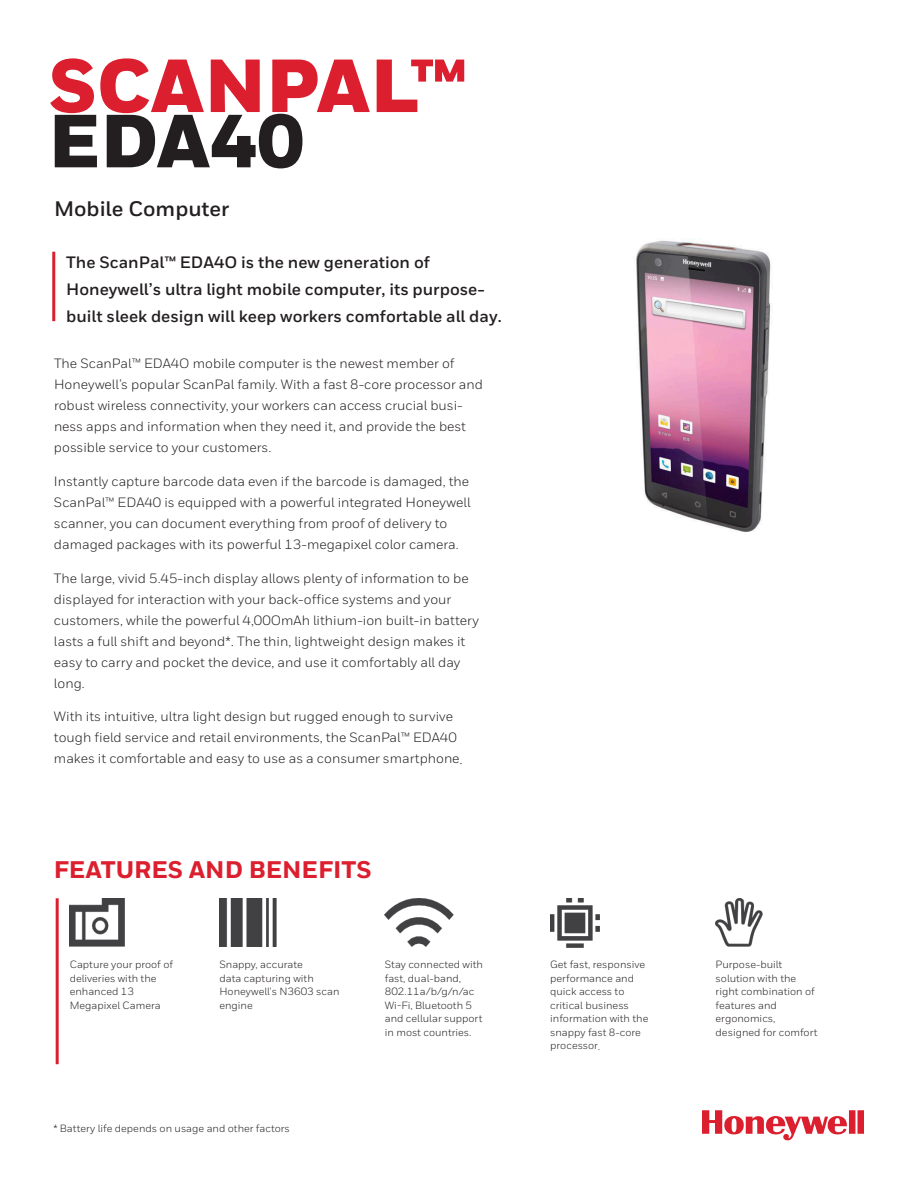
<style>
.page{position:relative;width:918px;height:1188px;background:#fff}
.page>*{position:absolute;margin:0;border:0;box-sizing:border-box;transform-origin:0 0}
._01_Cover__Heading_A{font:900 75px "Honeywell Sans";color:#dc1f2e}
._01_Cover__Heading_A-2{font:900 75px "Honeywell Sans";color:#231f20}
.t1{font:800 24px "Honeywell Sans";color:#dc1f2e}
.t2{font:700 21px "Honeywell Sans";color:#231f20}
.t3{font:700 16.5px/27.2px "Honeywell Sans";color:#231f20}
.t4{font:13.5px/21px "Honeywell Sans";color:#231f20}
.t5{font:10.5px/13.5px "Honeywell Sans";color:#231f20}
.s1{font-family:"Adobe Song Std";font-weight:300}
</style>
<div class="page">
<svg style="left:702px;top:1110px;width:162px;height:30px"></svg>
<hr style="left:52px;top:252px;width:3px;height:69px;background:#dc1f2e">
<img style="left:636px;top:239px;width:135px;height:292px">
<hr style="left:56px;top:898px;width:3px;height:166px;background:#dc1f2e">
<img style="left:550px;top:898px;width:49px;height:49px">
<img style="left:70px;top:898px;width:55px;height:49px">
<img style="left:385px;top:898px;width:69px;height:49px">
<img style="left:219px;top:898px;width:57px;height:49px">
<img style="left:716px;top:898px;width:46px;height:49px">
<p class="_01_Cover__Heading_A" style="left:49px;top:40px;width:418px">SCANPAL™</p>
<p class="_01_Cover__Heading_A-2" style="left:48px;top:95px;width:257px">EDA40</p>
<p class="t2" style="left:54px;top:196px;width:177px">Mobile Computer</p>
<p class="t3" style="left:66px;top:249px;width:437px">The ScanPal™ EDA4O is the new generation of<br>Honeywell’s ultra light mobile computer, its purpose&shy;built sleek design will keep workers comfortable all day.</p>
<p class="t4" style="left:54px;top:353px;width:431px">The ScanPal™ EDA4O mobile computer is the newest member of Honeywell’s popular ScanPal family. With a fast 8-core processor and robust wireless connectivity, your workers can access crucial busi&shy;ness apps and information when they need it<span class="s1">,</span> and provide the best possible service to your customers.</p>
<p class="t4" style="left:54px;top:471px;width:418px">Instantly capture barcode data even if the barcode is damaged, the ScanPal™ EDA40 is equipped with a powerful integrated Honeywell scanner, you can document everything from proof of delivery to damaged packages with its powerful 13-megapixel color camera.</p>
<p class="t4" style="left:54px;top:567px;width:427px">The large, vivid 5.45-inch display allows plenty of information to be displayed for interaction with your back-office systems and your customers, while the powerful 4,00OmAh lithium-ion built-in battery lasts a full shift and beyond*<span class="s1">.</span> The thin, lightweight design makes it easy to carry and pocket the device, and use it comfortably all day long.</p>
<p class="t4" style="left:54px;top:706px;width:410px">With its intuitive, ultra light design but rugged enough to survive tough field service and retail environments, the ScanPal™ EDA40 makes it comfortable and easy to use as a consumer smartphone<span class="s1">.</span></p>
<p class="t1" style="left:54px;top:855px;width:319px">FEATURES AND BENEFITS</p>
<p class="t5" style="left:70px;top:958px;width:105px">Capture your proof of deliveries with the</p>
<p class="t5" style="left:70px;top:985px;width:66px">enhanced 13</p>
<p class="t5" style="left:70px;top:998px;width:93px">Megapixel Camera</p>
<p class="t5" style="left:219px;top:958px;width:85px">Snappy, accurate</p>
<p class="t5" style="left:219px;top:971px;width:96px">data capturing with</p>
<p class="t5" style="left:219px;top:985px;width:122px">Honeywell's N3603 scan</p>
<p class="t5" style="left:219px;top:998px;width:35px">engine</p>
<p class="t5" style="left:385px;top:958px;width:100px">Stay connected with</p>
<p class="t5" style="left:385px;top:971px;width:78px">fast, dual-band,</p>
<p class="t5" style="left:385px;top:985px;width:91px">802.11a/b/g/n/ac</p>
<p class="t5" style="left:385px;top:998px;width:89px">Wi-Fi, Bluetooth 5</p>
<p class="t5" style="left:385px;top:1012px;width:99px">and cellular support</p>
<p class="t5" style="left:385px;top:1025px;width:88px">in most countries.</p>
<p class="t5" style="left:53px;top:1122px;width:238px">* Battery life depends on usage and other factors</p>
<p class="t5" style="left:550px;top:958px;width:97px">Get fast, responsive</p>
<p class="t5" style="left:550px;top:971px;width:85px">performance and</p>
<p class="t5" style="left:550px;top:985px;width:76px">quick access to</p>
<p class="t5" style="left:550px;top:998px;width:80px">critical business</p>
<p class="t5" style="left:550px;top:1012px;width:100px">information with the</p>
<p class="t5" style="left:550px;top:1025px;width:92px">snappy fast 8-core</p>
<p class="t5" style="left:550px;top:1039px;width:52px">processor<span class="s1">.</span></p>
<p class="t5" style="left:716px;top:958px;width:68px">Purpose-built</p>
<p class="t5" style="left:716px;top:971px;width:82px">solution with the</p>
<p class="t5" style="left:716px;top:985px;width:101px">right combination of</p>
<p class="t5" style="left:716px;top:998px;width:63px">features and</p>
<p class="t5" style="left:716px;top:1012px;width:61px">ergonomics,</p>
<p class="t5" style="left:716px;top:1025px;width:103px">designed for comfort</p>
</div>
